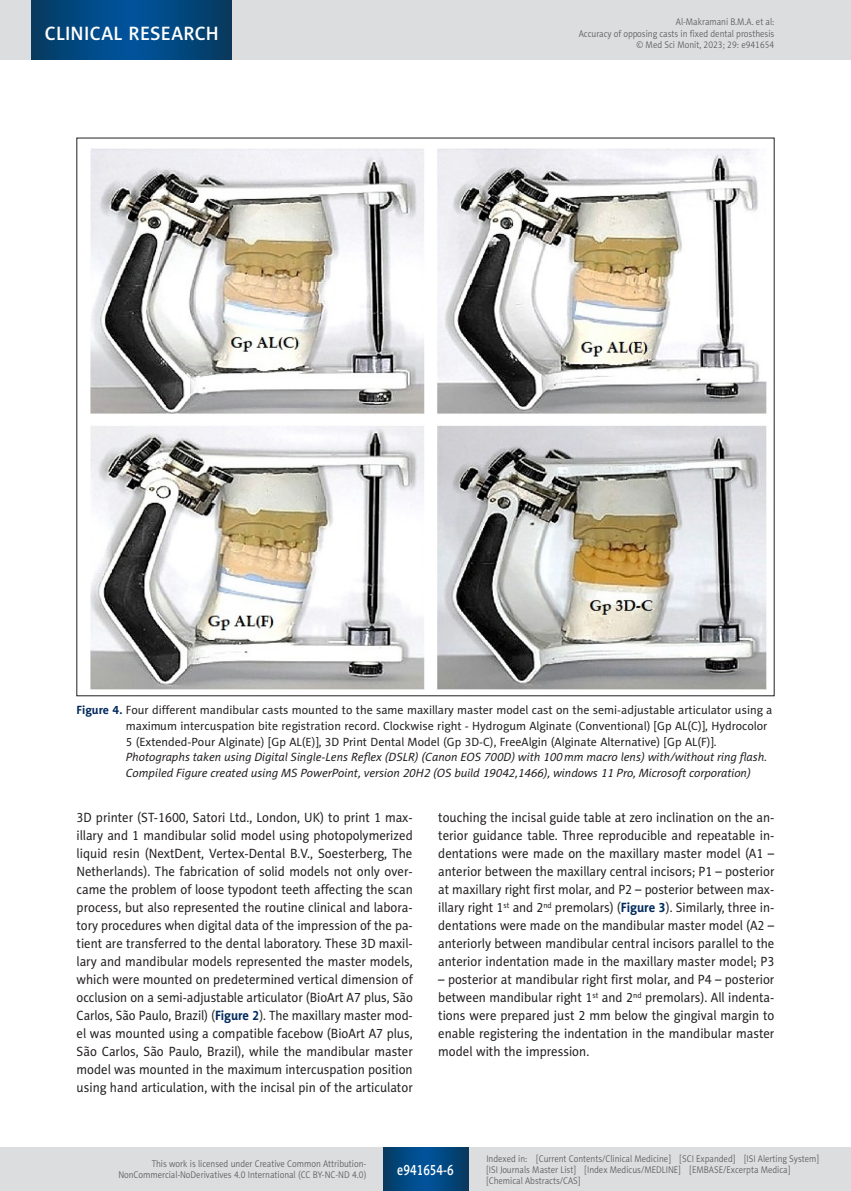
<style>
.page{position:relative;width:851px;height:1191px;background:#fff}
.page>*{position:absolute;margin:0;border:0;box-sizing:border-box;transform-origin:0 0}
.t1{font:19.5px "Naomi Sans EFN Medium";letter-spacing:.015em;color:#fff}
.t2{font:15px "Naomi Sans EFN Medium";color:#fff;scale:.8 1}
.MSM_Body{font:13.5px/18px "Naomi Sans EFN";color:#231f20;text-align:justify;scale:.95 1}
.MSM_Rycina_tytul{font:12px/15.8px "Naomi Sans EFN";color:#231f20}
.t3{font:9.75px/11.2px "Naomi Sans EFN Light";color:#57585a;text-align:right;scale:.9 1}
.s1{font-weight:700;color:#00295c}
.s2{font-style:italic}
</style>
<div class="page">
<img style="left:90px;top:148px;width:677px;height:542px">
<div style="left:0;top:1148px;width:850px;height:43px;background:#dcdddf"></div>
<svg style="left:383px;top:1147px;width:85px;height:43px;background:#02477e"></svg>
<div style="left:0;top:0;width:850px;height:60px;background:#dcdddf"></div>
<hr style="left:850px;top:0;width:1px;height:60px;background:#dcdddf">
<svg style="left:32px;top:0;width:200px;height:60px;background:#02477e"></svg>
<h1 class="t1" style="left:45px;top:22px;width:175px">CLINICAL RESEARCH</h1>
<p class="t3" style="left:578px;top:16px;width:219px">Al-Makramani B.M.A. et al:<br>Accuracy of opposing casts in fixed dental prosthesis © Med Sci Monit, 2023; 29: e941654</p>
<p class="MSM_Rycina_tytul" style="left:126px;top:702px;width:648px;text-indent:-49px"><span class="s1">Figure 4.</span> Four different mandibular casts mounted to the same maxillary master model cast on the semi-adjustable articulator using a maximum intercuspation bite registration record. Clockwise right - Hydrogum Alginate (Conventional) [Gp AL(C)], Hydrocolor 5 (Extended-Pour Alginate) [Gp AL(E)], 3D Print Dental Model (Gp 3D-C), FreeAlgin (Alginate Alternative) [Gp AL(F)].<br><span class="s2">Photographs taken using Digital Single-Lens Reflex (DSLR) (Canon EOS 700D) with 100mm macro lens) with/without ring flash.<br>Compiled Figure created using MS PowerPoint, version 20H2 (OS build 19042,1466), windows 11 Pro, Microsoft corporation)</span></p>
<p class="MSM_Body" style="left:77px;top:808px;width:355px">3D printer (ST-1600, Satori Ltd., London, UK) to print 1 max&shy;illary and 1 mandibular solid model using photopolymerized liquid resin (NextDent, Vertex-Dental B.V., Soesterberg, The Netherlands). The fabrication of solid models not only over&shy;came the problem of loose typodont teeth affecting the scan process, but also represented the routine clinical and labora&shy;tory procedures when digital data of the impression of the pa&shy;tient are transferred to the dental laboratory. These 3D maxil&shy;lary and mandibular models represented the master models, which were mounted on predetermined vertical dimension of occlusion on a semi-adjustable articulator (BioArt A7 plus, São Carlos, São Paulo, Brazil) (<span class="s1">Figure 2</span>). The maxillary master mod&shy;el was mounted using a compatible facebow (BioArt A7 plus, São Carlos, São Paulo, Brazil), while the mandibular master model was mounted in the maximum intercuspation position using hand articulation, with the incisal pin of the articulator</p>
<p class="MSM_Body" style="left:438px;top:808px;width:355px">touching the incisal guide table at zero inclination on the an&shy;terior guidance table. Three reproducible and repeatable in&shy;dentations were made on the maxillary master model (A1 – anterior between the maxillary central incisors; P1 – posterior at maxillary right first molar, and P2 – posterior between max&shy;illary right 1<sup>st</sup> and 2<sup>nd</sup> premolars) (<span class="s1">Figure 3</span>). Similarly, three in&shy;dentations were made on the mandibular master model (A2 – anteriorly between mandibular central incisors parallel to the anterior indentation made in the maxillary master model; P3</p>
<p class="MSM_Body" style="left:438px;top:970px;width:355px">– posterior at mandibular right first molar, and P4 – posterior between mandibular right 1<sup>st</sup> and 2<sup>nd</sup> premolars). All indenta&shy;tions were prepared just 2 mm below the gingival margin to enable registering the indentation in the mandibular master model with the impression.</p>
<p class="t3" style="left:118px;top:1158px;width:277px">This work is licensed under Creative Common Attribution-<br>NonCommercial-NoDerivatives 4.0 International (CC BY-NC-ND 4.0)</p>
<p class="t2" style="left:397px;top:1160px;width:72px">e941654-6</p>
<p class="t3" style="left:486px;top:1152px;width:371px;text-align:left">Indexed in: [Current Contents/Clinical Medicine] [SCI Expanded] [ISI Alerting System] [ISI Journals Master List] [Index Medicus/MEDLINE] [EMBASE/Excerpta Medica] [Chemical Abstracts/CAS]</p>
</div>
